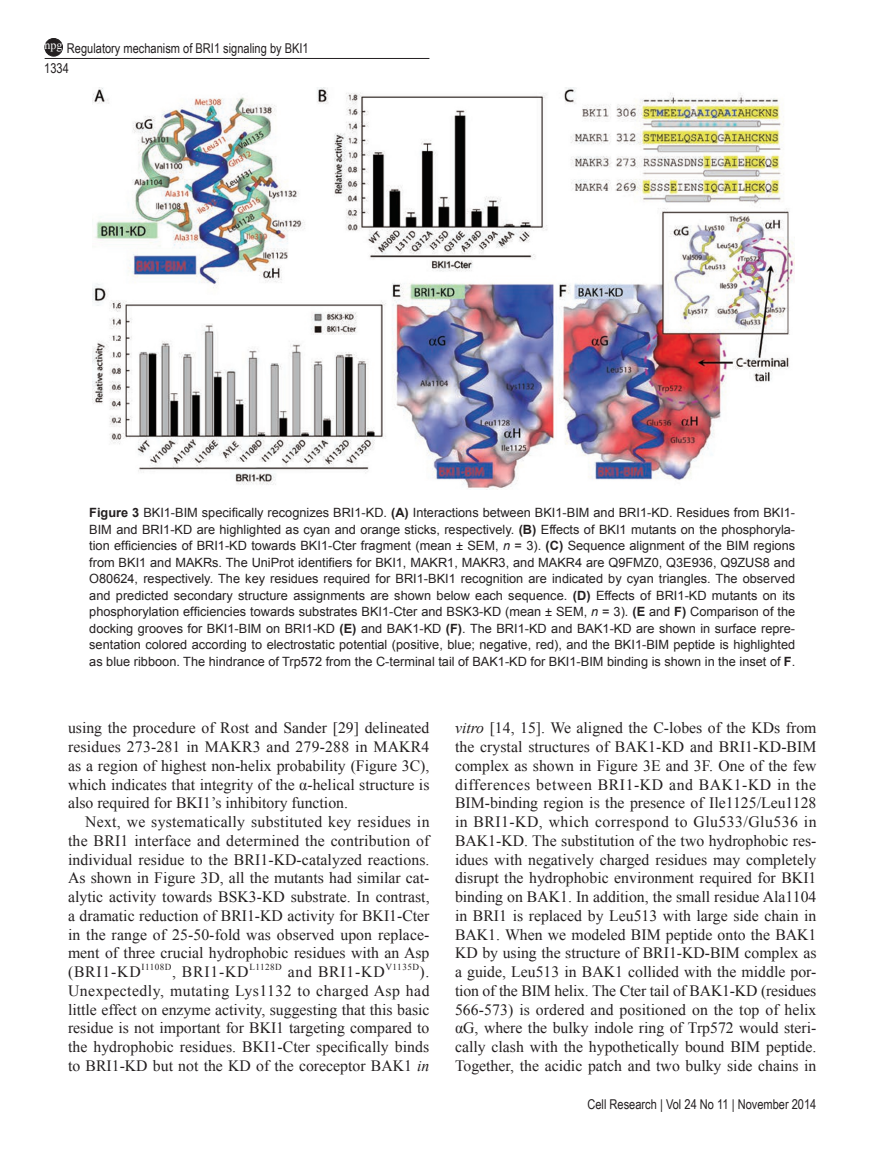
<style>
.page{position:relative;width:893px;height:1170px;background:#fff}
.page>*{position:absolute;margin:0;border:0;box-sizing:border-box;transform-origin:0 0}
.t1{font:15.75px/18.8px "Times New Roman PSMT2";color:#231f20;text-align:justify}
.t2{font:15.75px "Times New Roman";color:#231f20}
.t3{font:15.75px "Times New Roman PSMT2";letter-spacing:.02em;color:#231f20}
.t4{font:15.75px "Times New Roman PSMT2";letter-spacing:.05em;color:#231f20}
.t5{font:13.5px "Arial Narrow";color:#231f20}
.t6{font:12.75px/16.5px "Arial MT2";color:#231f20}
.t7{font:12.75px/16.5px "Arial";color:#231f20;text-align:justify}
.t8{font:12px "Times New Roman PSMT2";color:#fff}
.t9{font:9.15px "Times New Roman PSMT2";letter-spacing:.05em;color:#231f20}
.s1{font-family:"Arial";font-weight:700}
.s2{font-family:"Arial"}
.s3{font-style:italic}
.s4{font-family:"Arial MT2"}
.s5{font-weight:700}
.s6{font-family:"Times New Roman";font-style:italic}
.s7{font-family:"Times New Roman PSMT2"}
</style>
<div class="page">
<hr style="left:45px;top:58px;width:384px;height:1px;background:#231f20">
<div style="left:45px;top:38px;width:17px;height:18px;background:#231f20;border-radius:50%"></div>
<div style="left:45px;top:38px;width:18px;height:18px;border:1px solid #231f20;border-radius:50%"></div>
<img style="left:92px;top:87px;width:702px;height:402px">
<p class="t5" style="left:67px;top:39px;width:243px">Regulatory mechanism of BRI1 signaling by BKI1</p>
<p class="t8" style="left:45px;top:37px;width:20px">npg</p>
<p class="t5" style="left:44px;top:58px;width:26px">1334</p>
<p class="t6" style="left:89px;top:504px;width:707px"><span class="s1">Figure 3</span> <span class="s2">BKI1-BIM specifically recognizes BRI1-KD.</span> <span class="s1">(A)</span> Interactions between BKI1-BIM and BRI1-KD. Residues from BKI1-<br>BIM and BRI1-KD are highlighted as cyan and orange sticks, respectively. <span class="s1">(B)</span> Effects of BKI1 mutants on the phosphoryla-</p>
<p class="t7" style="left:89px;top:537px;width:707px">tion efficiencies of BRI1-KD towards BKI1-Cter fragment (mean ± SEM, <span class="s3">n</span> <span class="s4">= 3).</span> <span class="s5">(C)</span> <span class="s4">Sequence alignment of the BIM regions </span>from BKI1 and MAKRs. The UniProt identifiers for BKI1, MAKR1, MAKR3, and MAKR4 are Q9FMZ0, Q3E936, Q9ZUS8 and O80624, respectively. The key residues required for BRI1-BKI1 recognition are indicated by cyan triangles. The observed</p>
<p class="t6" style="left:89px;top:587px;width:707px">and predicted secondary structure assignments are shown below each sequence. <span class="s1">(D)</span> Effects of BRI1-KD mutants on its</p>
<p class="t7" style="left:89px;top:603px;width:707px">phosphorylation efficiencies towards substrates BKI1-Cter and BSK3-KD (mean ± SEM, <span class="s3">n</span> <span class="s4">= 3).</span> <span class="s5">(E</span> <span class="s4">and</span> <span class="s5">F)</span> <span class="s4">Comparison of the</span></p>
<p class="t6" style="left:89px;top:620px;width:707px;text-align:justify">docking grooves for BKI1-BIM on BRI1-KD <span class="s1">(E)</span> and BAK1-KD <span class="s1">(F)</span>. The BRI1-KD and BAK1-KD are shown in surface repre&shy;sentation colored according to electrostatic potential (positive, blue; negative, red), and the BKI1-BIM peptide is highlighted as blue ribboon. The hindrance of Trp572 from the C-terminal tail of BAK1-KD for BKI1-BIM binding is shown in the inset of <span class="s1">F</span>.</p>
<p class="t1" style="left:68px;top:718px;width:363px">using the procedure of Rost and Sander [29] delineated residues 273-281 in MAKR3 and 279-288 in MAKR4 as a region of highest non-helix probability (Figure 3C),</p>
<p class="t2" style="left:68px;top:773px;width:363px">which indicates that integrity of the α-helical structure is</p>
<p class="t1" style="left:68px;top:793px;width:281px">also required for BKI1’s inhibitory function.</p>
<p class="t3" style="left:85px;top:811px;width:346px">Next, we systematically substituted key residues in</p>
<p class="t1" style="left:68px;top:830px;width:363px">the BRI1 interface and determined the contribution of</p>
<p class="t1" style="left:68px;top:849px;width:363px">individual residue to the BRI1-KD-catalyzed reactions.</p>
<p class="t1" style="left:68px;top:868px;width:363px">As shown in Figure 3D, all the mutants had similar cat-</p>
<p class="t1" style="left:68px;top:887px;width:363px">alytic activity towards BSK3-KD substrate. In contrast,</p>
<p class="t1" style="left:68px;top:905px;width:363px">a dramatic reduction of BRI1-KD activity for BKI1-Cter</p>
<p class="t1" style="left:68px;top:924px;width:363px">in the range of 25-50-fold was observed upon replace-</p>
<p class="t1" style="left:68px;top:943px;width:363px">ment of three crucial hydrophobic residues with an Asp</p>
<p class="t1" style="left:68px;top:962px;width:74px">(BRI1-KD</p>
<p class="t9" style="left:142px;top:960px;width:31px">I1108D</p>
<p class="t1" style="left:172px;top:962px;width:78px">, BRI1-KD</p>
<p class="t9" style="left:249px;top:960px;width:34px">L1128D</p>
<p class="t4" style="left:288px;top:961px;width:98px">and BRI1-KD</p>
<p class="t9" style="left:386px;top:960px;width:35px">V1135D</p>
<p class="t1" style="left:68px;top:962px;width:363px;text-indent:351px">).<br>Unexpectedly, mutating Lys1132 to charged Asp had little effect on enzyme activity, suggesting that this basic residue is not important for BKI1 targeting compared to</p>
<p class="t2" style="left:68px;top:1036px;width:363px">the hydrophobic residues. BKI1-Cter specifically binds</p>
<p class="t1" style="left:68px;top:1055px;width:363px">to BRI1-KD but not the KD of the coreceptor BAK1 <span class="s6">in</span></p>
<p class="t1" style="left:455px;top:718px;width:363px"><span class="s6">vitro</span> [14, 15]. We aligned the C-lobes of the KDs from the crystal structures of BAK1-KD and BRI1-KD-BIM complex as shown in Figure 3E and 3F. One of the few differences between BRI1-KD and BAK1-KD in the BIM-binding region is the presence of Ile1125/Leu1128 in BRI1-KD, which correspond to Glu533/Glu536 in BAK1-KD. The substitution of the two hydrophobic res&shy;idues with negatively charged residues may completely disrupt the hydrophobic environment required for BKI1 binding on BAK1. In addition, the small residue Ala1104 in BRI1 is replaced by Leu513 with large side chain in BAK1. When we modeled BIM peptide onto the BAK1<br>KD by using the structure of BRI1-KD-BIM complex as a guide, Leu513 in BAK1 collided with the middle por&shy;tion of the BIM helix. The Cter tail of BAK1-KD (residues 566-573) is ordered and positioned on the top of helix</p>
<p class="t2" style="left:455px;top:1017px;width:363px">αG, where the bulky indole ring of Trp572 would steri<span class="s7">-</span></p>
<p class="t1" style="left:455px;top:1037px;width:363px">cally clash with the hypothetically bound BIM peptide.<br>Together, the acidic patch and two bulky side chains in</p>
<p class="t5" style="left:587px;top:1094px;width:230px">Cell Research | Vol 24 No 11 | November 2014</p>
</div>
